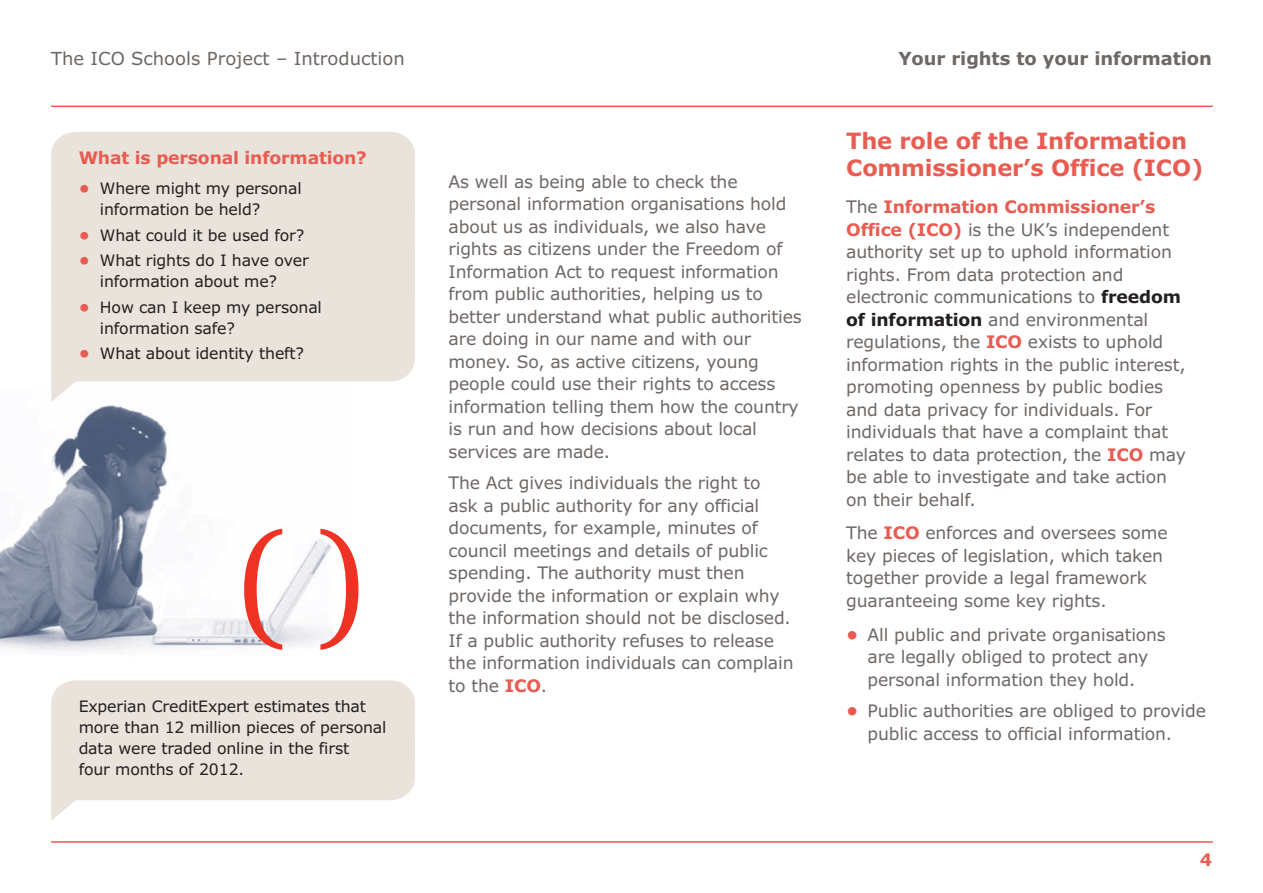
<style>
.page{position:relative;width:1263px;height:893px;background:#fff}
.page>*{position:absolute;margin:0;border:0;box-sizing:border-box;transform-origin:0 0}
.t1{font:700 22.5px/27px "Verdana";letter-spacing:-.005em;color:#e85c52}
.t2{font:18px "Verdana";color:#6d6865}
.t3{font:700 18px "Verdana";letter-spacing:-.005em;color:#6d6865}
.t4{font:17.25px/22.5px "Verdana";letter-spacing:-.01em;color:#6d6865}
.t5{font:700 17.25px "Verdana";letter-spacing:-.01em;color:#e85c52}
.t6{font:15.75px/21px "Verdana";letter-spacing:-.01em;color:#231f20}
.s1{font-weight:700;color:#e85c52}
.s2{font-weight:700;color:#231f20}
</style>
<div class="page">
<img style="left:0;top:405px;width:322px;height:245px">
<hr style="left:51px;top:106px;width:1162px;height:1px;background:#e85c52">
<hr style="left:51px;top:841px;width:1162px;height:2px;background:#e85c52">
<svg style="left:51px;top:680px;width:364px;height:141px;background:#ece7e0"></svg>
<div style="left:51px;top:132px;width:364px;height:117px;background:#e9e3db"></div>
<svg style="left:51px;top:249px;width:364px;height:153px;background:#ebe6df"></svg>
<svg style="left:244px;top:529px;width:114px;height:121px"></svg>
<p class="t2" style="left:51px;top:51px;width:355px">The ICO Schools Project – Introduction</p>
<p class="t3" style="left:898px;top:51px;width:315px">Your rights to your information</p>
<p class="t5" style="left:79px;top:151px;width:290px">What is personal information?</p>
<p class="t6" style="left:100px;top:179px;width:203px;text-indent:-21px"><span class="s1">•</span> Where might my personal information be held?</p>
<p class="t6" style="left:79px;top:226px;width:227px"><span class="s1">•</span> What could it be used for?</p>
<p class="t6" style="left:100px;top:251px;width:210px;text-indent:-21px"><span class="s1">•</span> What rights do I have over information about me?</p>
<p class="t6" style="left:100px;top:298px;width:224px;text-indent:-21px"><span class="s1">•</span> How can I keep my personal information safe?</p>
<p class="t6" style="left:79px;top:344px;width:227px"><span class="s1">•</span> What about identity theft?</p>
<p class="t6" style="left:79px;top:697px;width:309px">Experian CreditExpert estimates that more than 12 million pieces of personal data were traded online in the first<br>four months of 2012.</p>
<p class="t4" style="left:449px;top:172px;width:355px">As well as being able to check the personal information organisations hold about us as individuals, we also have rights as citizens under the Freedom of Information Act to request information from public authorities, helping us to better understand what public authorities are doing in our name and with our money. So, as active citizens, young people could use their rights to access information telling them how the country is run and how decisions about local services are made.</p>
<p class="t4" style="left:449px;top:473px;width:346px">The Act gives individuals the right to ask a public authority for any official documents, for example, minutes of council meetings and details of public spending. The authority must then provide the information or explain why the information should not be disclosed.<br>If a public authority refuses to release the information individuals can complain to the <span class="s1">ICO</span>.</p>
<h1 class="t1" style="left:846px;top:129px;width:358px">The role of the Information<br>Commissioner’s Office (ICO)</h1>
<p class="t4" style="left:846px;top:197px;width:341px">The <span class="s1">Information Commissioner’s Office (ICO)</span> is the UK’s independent authority set up to uphold information rights. From data protection and electronic communications to <span class="s2">freedom of information</span> and environmental regulations, the <span class="s1">ICO</span> exists to uphold information rights in the public interest, promoting openness by public bodies and data privacy for individuals. For individuals that have a complaint that relates to data protection, the <span class="s1">ICO</span> may be able to investigate and take action on their behalf.</p>
<p class="t4" style="left:846px;top:523px;width:323px">The <span class="s1">ICO</span> enforces and oversees some key pieces of legislation, which taken together provide a legal framework guaranteeing some key rights.</p>
<p class="t4" style="left:846px;top:625px;width:321px;text-align:center"><span class="s1">•</span> All public and private organisations are legally obliged to protect any personal information they hold.</p>
<p class="t4" style="left:867px;top:701px;width:340px;text-indent:-21px"><span class="s1">•</span> Public authorities are obliged to provide public access to official information.</p>
<p class="t5" style="left:1200px;top:853px;width:14px">4</p>
</div>
